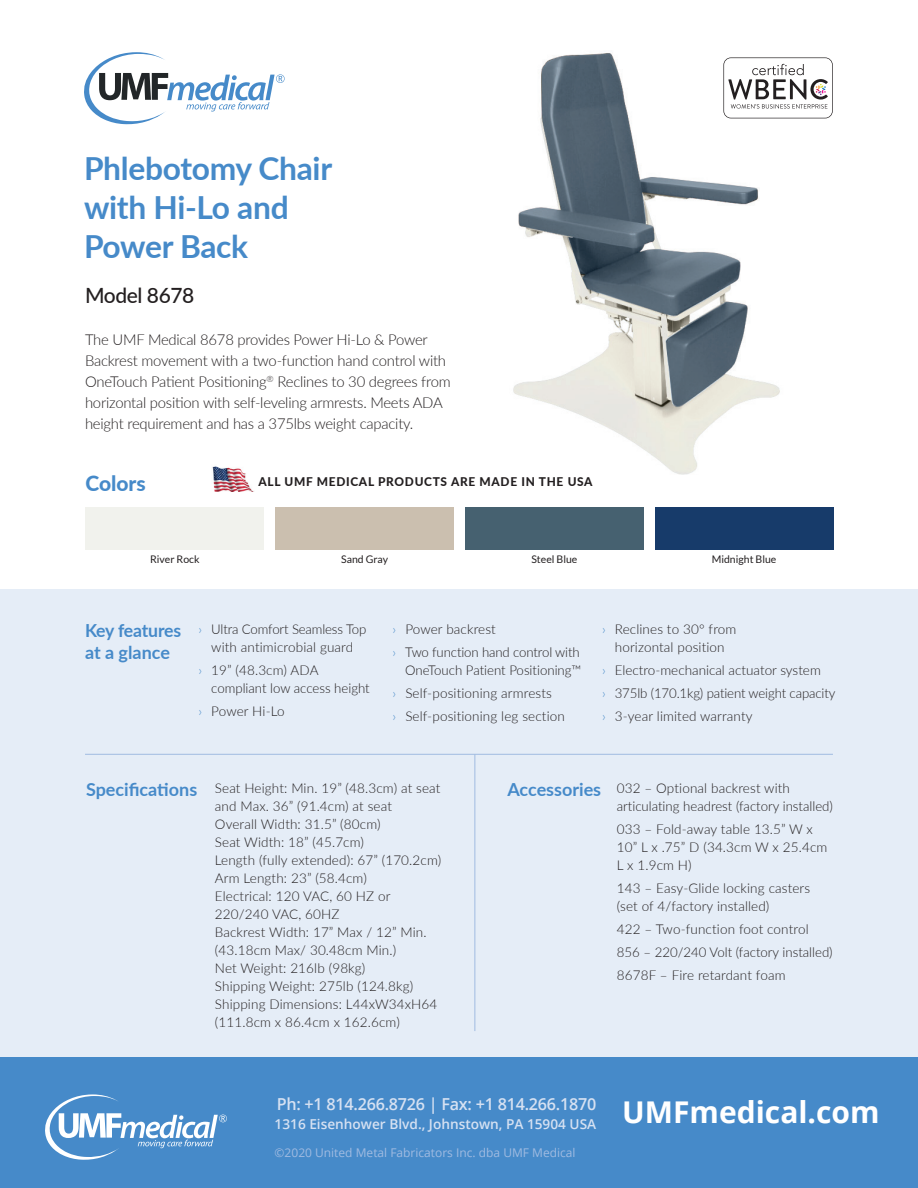
<style>
.page{position:relative;width:918px;height:1188px;background:#fff}
.page>*{position:absolute;margin:0;border:0;box-sizing:border-box;transform-origin:0 0}
.t1{font:700 31.8px/39.2px "Lato";letter-spacing:-.01em;color:#468ac9}
.t2{font:500 21px "Lato";letter-spacing:-.02em;color:#231f20}
.t3{font:800 21px "Lato";color:#468ac9}
.t4{font:700 18px/21.6px "Lato";color:#468ac9}
.t5{font:600 16.5px "Open Sans";letter-spacing:-.015em;color:#d6e1f2}
.t6{font:300 15px/21px "Lato";letter-spacing:-.015em;color:#231f20}
.t7{font:600 13.65px "Open Sans";color:#d6e1f2}
.t8{font:300 13.5px/18px "Lato";letter-spacing:.01em;color:#231f20}
.t9{font:300 13.5px/18px "Lato";letter-spacing:-.01em;color:#231f20;text-align:center}
.t10{font:12px "Open Sans";color:#a0bbe1}
.t11{font:800 12px "Lato";letter-spacing:.06em;color:#231f20}
.t12{font:10.5px "Lato";color:#231f20}
.s1{color:#468ac9}
.s2{font-weight:700;font-size:30px;color:#fff}
</style>
<div class="page">
<img style="left:513px;top:53px;width:286px;height:422px">
<div style="left:0;top:589px;width:918px;height:469px;background:#e5edf7"></div>
<svg style="left:84px;top:52px;width:201px;height:72px"></svg>
<svg style="left:723px;top:57px;width:110px;height:61px"></svg>
<hr style="left:85px;top:754px;width:748px;height:1px;background:#a0bbe1">
<hr style="left:474px;top:754px;width:1px;height:277px;background:#a0bbe1">
<div style="left:0;top:1058px;width:918px;height:130px;background:#468ac9"></div>
<svg style="left:45px;top:1094px;width:182px;height:65px"></svg>
<img style="left:212px;top:466px;width:41px;height:25px">
<div style="left:85px;top:508px;width:179px;height:42px;background:#f1f2ed"></div>
<div style="left:465px;top:508px;width:179px;height:42px;background:#466170"></div>
<div style="left:275px;top:508px;width:179px;height:42px;background:#cbbfaf"></div>
<div style="left:655px;top:508px;width:179px;height:42px;background:#173b6a"></div>
<h1 class="t1" style="left:84px;top:147px;width:250px">Phlebotomy Chair with Hi-Lo and<br>Power Back</h1>
<h2 class="t2" style="left:85px;top:281px;width:111px">Model 8678</h2>
<p class="t6" style="left:85px;top:329px;width:367px">The UMF Medical 8678 provides Power Hi-Lo &amp; Power Backrest movement with a two-function hand control with OneTouch Patient Positioning<sup>®</sup> Reclines to 30 degrees from horizontal position with self-leveling armrests. Meets ADA height requirement and has a 375lbs weight capacity.</p>
<h2 class="t3" style="left:85px;top:468px;width:62px">Colors</h2>
<p class="t11" style="left:259px;top:473px;width:336px">ALL UMF MEDICAL PRODUCTS ARE MADE IN THE USA</p>
<p class="t12" style="left:150px;top:553px;width:51px">River Rock</p>
<p class="t12" style="left:341px;top:553px;width:48px">Sand Gray</p>
<p class="t12" style="left:531px;top:553px;width:47px">Steel Blue</p>
<p class="t12" style="left:712px;top:553px;width:66px">Midnight Blue</p>
<h3 class="t4" style="left:85px;top:619px;width:98px">Key features at a glance</h3>
<p class="t9" style="left:199px;top:619px;width:169px"><span class="s1">›</span> Ultra Comfort Seamless Top with antimicrobial guard</p>
<p class="t8" style="left:211px;top:661px;width:160px;text-indent:-13px"><span class="s1">›</span> 19” (48.3cm) ADA compliant low access height</p>
<p class="t8" style="left:199px;top:702px;width:88px"><span class="s1">›</span> Power Hi-Lo</p>
<p class="t9" style="left:393px;top:617px;width:189px;line-height:23.1px;text-align:left"><span class="s1">›</span> Power backrest<br><span class="s1">›</span> Two function hand control with</p>
<p class="t8" style="left:393px;top:658px;width:190px;line-height:23.1px;text-indent:13px">OneTouch Patient Positioning™ <span class="s1">›</span> Self-positioning armrests<br><span class="s1">›</span> Self-positioning leg section</p>
<p class="t8" style="left:602px;top:619px;width:136px;text-align:center"><span class="s1">›</span> Reclines to 30° from horizontal position</p>
<p class="t8" style="left:602px;top:658px;width:235px;line-height:23.1px"><span class="s1">›</span> Electro-mechanical actuator system<br><span class="s1">›</span> 375lb (170.1kg) patient weight capacity <span class="s1">›</span> 3-year limited warranty</p>
<p class="t8" style="left:215px;top:779px;width:228px">Seat Height: Min. 19” (48.3cm) at seat and Max. 36” (91.4cm) at seat<br>Overall Width: 31.5” (80cm)<br>Seat Width: 18” (45.7cm)<br>Length (fully extended): 67” (170.2cm)<br>Arm Length: 23” (58.4cm)<br>Electrical: 120 VAC, 60 HZ or<br>220/240 VAC, 60HZ<br>Backrest Width: 17” Max / 12” Min. (43.18cm Max/ 30.48cm Min.)<br>Net Weight: 216lb (98kg)<br>Shipping Weight: 275lb (124.8kg)<br>Shipping Dimensions: L44xW34xH64 (111.8cm x 86.4cm x 162.6cm)</p>
<p class="t8" style="left:617px;top:778px;width:218px">032 – Optional backrest with articulating headrest (factory installed)</p>
<h3 class="t4" style="left:86px;top:778px;width:113px">Specifications</h3>
<h3 class="t4" style="left:507px;top:778px;width:95px">Accessories</h3>
<p class="t8" style="left:617px;top:820px;width:212px">033 – Fold-away table 13.5” W x<br>10” L x .75” D (34.3cm W x 25.4cm<br>L x 1.9cm H)</p>
<p class="t8" style="left:617px;top:879px;width:195px">143 – Easy-Glide locking casters (set of 4/factory installed)</p>
<p class="t8" style="left:617px;top:917px;width:217px;line-height:23.1px">422 – Two-function foot control<br>856 – 220/240 Volt (factory installed)<br>8678F – Fire retardant foam</p>
<p class="t5" style="left:277px;top:1092px;width:604px">Ph: +1 814.266.8726 | Fax: +1 814.266.1870 <span class="s2">UMFmedical.com</span></p>
<p class="t10" style="left:275px;top:1144px;width:303px">©2020 United Metal Fabricators Inc. dba UMF Medical</p>
<p class="t7" style="left:275px;top:1114px;width:323px">1316 Eisenhower Blvd., Johnstown, PA 15904 USA</p>
</div>
